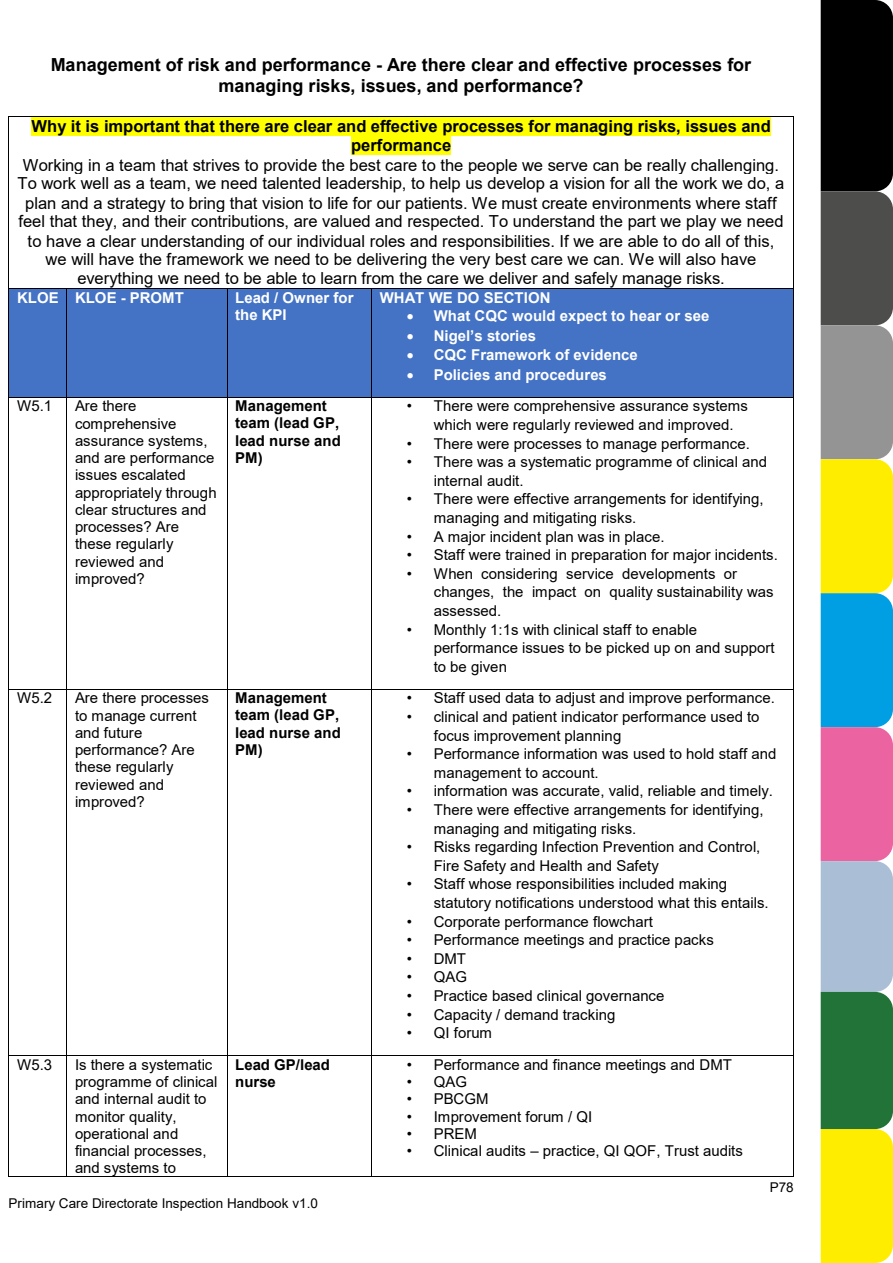
<style>
.page{position:relative;width:893px;height:1263px;background:#fff}
.page>*{position:absolute;margin:0;border:0;box-sizing:border-box;transform-origin:0 0}
.t1{font:700 18px/20.7px "Arial";color:#000;text-align:center}
.t2{font:16.5px/18.9px "Arial";color:#000;text-align:center}
.t3{font:700 16.5px/19px "Arial";color:#000;text-align:center}
.t4{font:15px/17.2px "Arial";color:#000}
.t5{font:700 15px/17.2px "Arial";letter-spacing:.005em;color:#fff}
.t6{font:700 15px/17.2px "Arial";color:#000}
.t7{font:13.5px "Arial";color:#000}
</style>
<div class="page">
<svg style="left:821px;top:0;width:72px;height:1263px;background:#7d875f"></svg>
<div style="left:31px;top:117px;width:740px;height:19px;background:#ff0"></div>
<div style="left:351px;top:136px;width:100px;height:19px;background:#ff0"></div>
<hr style="left:9px;top:117px;width:784px;height:1px;background:#000">
<hr style="left:9px;top:117px;width:1px;height:171px;background:#000">
<hr style="left:793px;top:117px;width:1px;height:171px;background:#000">
<div style="left:9px;top:289px;width:58px;height:108px;background:#4472c4"></div>
<div style="left:67px;top:289px;width:160px;height:108px;background:#4472c4"></div>
<div style="left:227px;top:289px;width:144px;height:108px;background:#4472c4"></div>
<div style="left:372px;top:289px;width:421px;height:108px;background:#4472c4"></div>
<hr style="left:9px;top:288px;width:58px;height:1px;background:#000">
<hr style="left:67px;top:288px;width:160px;height:1px;background:#000">
<hr style="left:227px;top:288px;width:144px;height:1px;background:#000">
<hr style="left:372px;top:288px;width:421px;height:1px;background:#000">
<hr style="left:9px;top:289px;width:1px;height:108px;background:#000">
<hr style="left:67px;top:289px;width:1px;height:108px;background:#000">
<hr style="left:227px;top:289px;width:1px;height:108px;background:#000">
<hr style="left:371px;top:289px;width:1px;height:108px;background:#000">
<hr style="left:793px;top:289px;width:1px;height:108px;background:#000">
<hr style="left:9px;top:397px;width:58px;height:1px;background:#000">
<hr style="left:67px;top:397px;width:160px;height:1px;background:#000">
<hr style="left:227px;top:397px;width:144px;height:1px;background:#000">
<hr style="left:372px;top:397px;width:421px;height:1px;background:#000">
<hr style="left:9px;top:397px;width:1px;height:292px;background:#000">
<hr style="left:67px;top:397px;width:1px;height:292px;background:#000">
<hr style="left:227px;top:397px;width:1px;height:292px;background:#000">
<hr style="left:371px;top:397px;width:1px;height:292px;background:#000">
<hr style="left:793px;top:397px;width:1px;height:292px;background:#000">
<hr style="left:9px;top:689px;width:58px;height:1px;background:#000">
<hr style="left:67px;top:689px;width:160px;height:1px;background:#000">
<hr style="left:227px;top:689px;width:144px;height:1px;background:#000">
<hr style="left:372px;top:689px;width:421px;height:1px;background:#000">
<hr style="left:9px;top:689px;width:1px;height:366px;background:#000">
<hr style="left:67px;top:689px;width:1px;height:366px;background:#000">
<hr style="left:227px;top:689px;width:1px;height:366px;background:#000">
<hr style="left:371px;top:689px;width:1px;height:366px;background:#000">
<hr style="left:793px;top:689px;width:1px;height:366px;background:#000">
<hr style="left:9px;top:1055px;width:58px;height:1px;background:#000">
<hr style="left:67px;top:1055px;width:160px;height:1px;background:#000">
<hr style="left:227px;top:1055px;width:144px;height:1px;background:#000">
<hr style="left:372px;top:1055px;width:421px;height:1px;background:#000">
<hr style="left:9px;top:1056px;width:1px;height:120px;background:#000">
<hr style="left:9px;top:1176px;width:58px;height:1px;background:#000">
<hr style="left:67px;top:1056px;width:1px;height:120px;background:#000">
<hr style="left:67px;top:1176px;width:160px;height:1px;background:#000">
<hr style="left:227px;top:1056px;width:1px;height:120px;background:#000">
<hr style="left:227px;top:1176px;width:144px;height:1px;background:#000">
<hr style="left:371px;top:1056px;width:1px;height:120px;background:#000">
<hr style="left:372px;top:1176px;width:421px;height:1px;background:#000">
<hr style="left:793px;top:1056px;width:1px;height:120px;background:#000">
<p class="t1" style="left:51px;top:55px;width:702px">Management of risk and performance - Are there clear and effective processes for managing risks, issues, and performance?</p>
<p class="t3" style="left:31px;top:117px;width:741px">Why it is important that there are clear and effective processes for managing risks, issues and performance</p>
<p class="t2" style="left:18px;top:155px;width:768px">Working in a team that strives to provide the best care to the people we serve can be really challenging.<br>To work well as a team, we need talented leadership, to help us develop a vision for all the work we do, a plan and a strategy to bring that vision to life for our patients. We must create environments where staff feel that they, and their contributions, are valued and respected. To understand the part we play we need to have a clear understanding of our individual roles and responsibilities. If we are able to do all of this, we will have the framework we need to be delivering the very best care we can. We will also have everything we need to be able to learn from the care we deliver and safely manage risks.</p>
<p class="t5" style="left:17px;top:289px;width:168px">KLOE KLOE - PROMT</p>
<p class="t5" style="left:235px;top:289px;width:120px">Lead / Owner for the KPI</p>
<p class="t5" style="left:380px;top:289px;width:172px">WHAT WE DO SECTION</p>
<p class="t5" style="left:407px;top:307px;width:304px">• What CQC would expect to hear or see</p>
<p class="t5" style="left:407px;top:327px;width:131px">• Nigel’s stories</p>
<p class="t5" style="left:407px;top:346px;width:233px">• CQC Framework of evidence</p>
<p class="t5" style="left:407px;top:366px;width:202px">• Policies and procedures</p>
<p class="t4" style="left:17px;top:397px;width:37px">W5.1</p>
<p class="t4" style="left:75px;top:397px;width:143px">Are there comprehensive assurance systems, and are performance issues escalated appropriately through clear structures and processes? Are these regularly reviewed and improved?</p>
<p class="t6" style="left:235px;top:397px;width:107px">Management team (lead GP, lead nurse and<br>PM)</p>
<p class="t4" style="left:434px;top:397px;width:316px;line-height:18.6px;text-indent:-27px">• There were comprehensive assurance systems which were regularly reviewed and improved.</p>
<p class="t4" style="left:407px;top:434px;width:345px">• There were processes to manage performance.</p>
<p class="t4" style="left:434px;top:452px;width:335px;line-height:18.6px;text-indent:-27px">• There was a systematic programme of clinical and internal audit.</p>
<p class="t4" style="left:434px;top:490px;width:331px;line-height:18.6px;text-indent:-27px">• There were effective arrangements for identifying, managing and mitigating risks.</p>
<p class="t4" style="left:407px;top:528px;width:259px">• A major incident plan was in place.</p>
<p class="t4" style="left:407px;top:546px;width:373px">• Staff were trained in preparation for major incidents.</p>
<p class="t4" style="left:434px;top:564px;width:341px;line-height:18.6px;text-indent:-27px">• When considering service developments or changes, the impact on quality sustainability was assessed.</p>
<p class="t4" style="left:434px;top:620px;width:342px;line-height:18.6px;text-indent:-27px">• Monthly 1:1s with clinical staff to enable performance issues to be picked up on and support to be given</p>
<p class="t4" style="left:17px;top:689px;width:37px">W5.2</p>
<p class="t4" style="left:75px;top:689px;width:135px">Are there processes to manage current and future performance? Are these regularly reviewed and improved?</p>
<p class="t6" style="left:235px;top:689px;width:107px">Management team (lead GP, lead nurse and<br>PM)</p>
<p class="t4" style="left:407px;top:689px;width:370px">• Staff used data to adjust and improve performance.</p>
<p class="t4" style="left:434px;top:707px;width:327px;line-height:18.8px;text-indent:-27px">• clinical and patient indicator performance used to focus improvement planning</p>
<p class="t4" style="left:434px;top:744px;width:344px;line-height:18.6px;text-indent:-27px">• Performance information was used to hold staff and management to account.</p>
<p class="t4" style="left:407px;top:782px;width:368px">• information was accurate, valid, reliable and timely.</p>
<p class="t4" style="left:434px;top:800px;width:331px;line-height:18.8px;text-indent:-27px">• There were effective arrangements for identifying, managing and mitigating risks.</p>
<p class="t4" style="left:434px;top:837px;width:328px;line-height:18.6px;text-indent:-27px">• Risks regarding Infection Prevention and Control,<br>Fire Safety and Health and Safety</p>
<p class="t4" style="left:434px;top:875px;width:336px;line-height:18.6px;text-indent:-27px">• Staff whose responsibilities included making statutory notifications understood what this entails.</p>
<p class="t4" style="left:407px;top:913px;width:248px">• Corporate performance flowchart</p>
<p class="t4" style="left:407px;top:931px;width:309px">• Performance meetings and practice packs</p>
<p class="t4" style="left:407px;top:950px;width:61px">• DMT</p>
<p class="t4" style="left:407px;top:968px;width:62px">• QAG</p>
<p class="t4" style="left:407px;top:987px;width:259px">• Practice based clinical governance</p>
<p class="t4" style="left:407px;top:1006px;width:210px">• Capacity / demand tracking</p>
<p class="t4" style="left:407px;top:1024px;width:87px">• QI forum</p>
<p class="t4" style="left:17px;top:1056px;width:37px">W5.3</p>
<p class="t4" style="left:75px;top:1056px;width:144px">Is there a systematic programme of clinical and internal audit to monitor quality, operational and financial processes, and systems to</p>
<p class="t6" style="left:235px;top:1056px;width:96px">Lead GP/lead nurse</p>
<p class="t4" style="left:407px;top:1056px;width:327px">• Performance and finance meetings and DMT</p>
<p class="t4" style="left:407px;top:1073px;width:62px">• QAG</p>
<p class="t4" style="left:407px;top:1090px;width:83px">• PBCGM</p>
<p class="t4" style="left:407px;top:1108px;width:187px">• Improvement forum / QI</p>
<p class="t4" style="left:407px;top:1125px;width:72px">• PREM</p>
<p class="t4" style="left:407px;top:1142px;width:338px">• Clinical audits – practice, QI QOF, Trust audits</p>
<p class="t7" style="left:9px;top:1193px;width:311px">Primary Care Directorate Inspection Handbook v1.0</p>
<p class="t7" style="left:770px;top:1178px;width:26px">P78</p>
</div>
